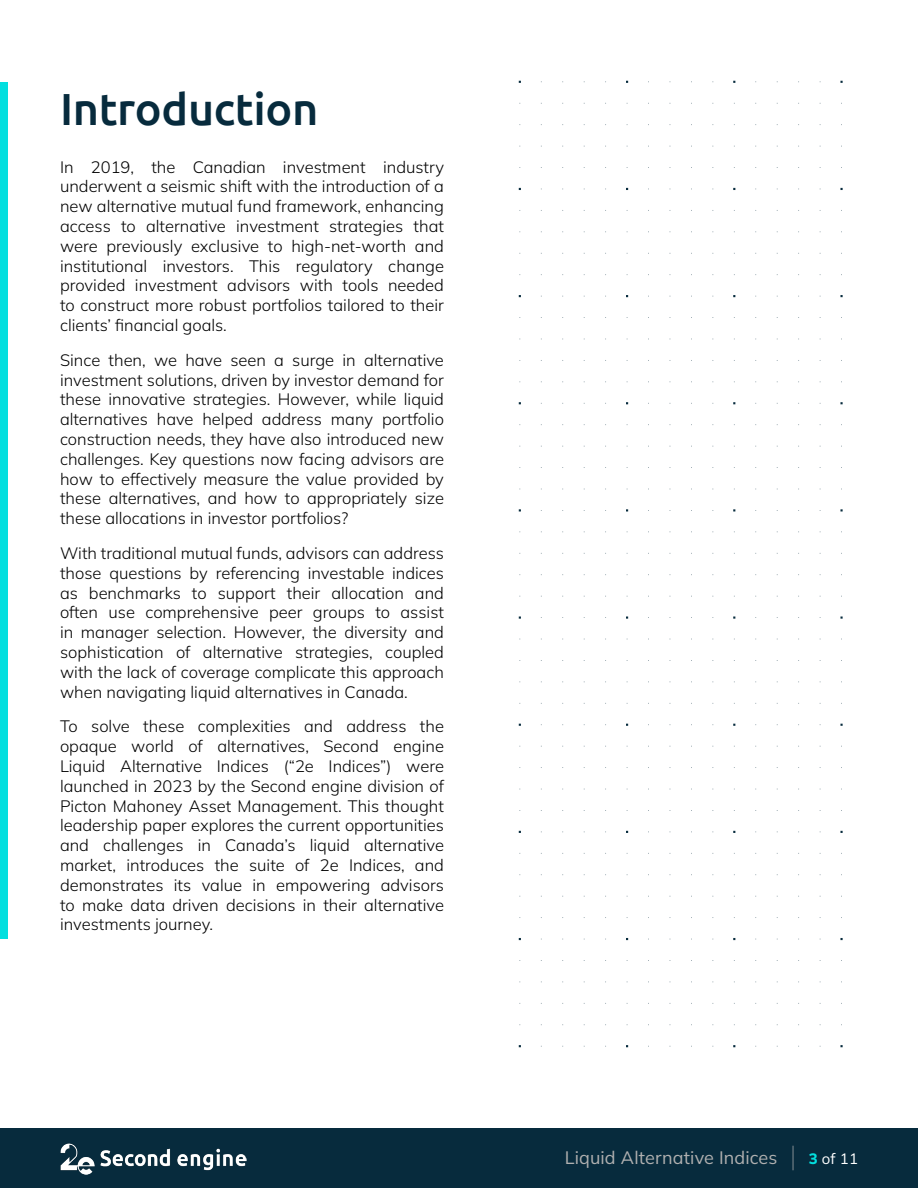
<style>
.page{position:relative;width:918px;height:1188px;background:#fff}
.page>*{position:absolute;margin:0;border:0;box-sizing:border-box;transform-origin:0 0}
.Dark_Title{font:500 45px "Ubuntu";letter-spacing:-.01em;color:#072b3d}
.t1{font:18px "Mulish";letter-spacing:.005em;color:#b0b0b0}
.t2{font:300 16.5px/19.8px "Mulish";color:#000;text-align:justify}
.t3{font:15px "Mulish";color:#fff}
.s1{font-weight:800;color:#03dfdf}
</style>
<div class="page">
<svg style="left:518px;top:81px;width:324px;height:966px"></svg>
<div style="left:0;top:1128px;width:918px;height:60px;background:#072b3d"></div>
<hr style="left:792px;top:1146px;width:2px;height:24px;background:#b0b0b0">
<img style="left:60px;top:1143px;width:186px;height:31px">
<div style="left:0;top:82px;width:8px;height:857px;background:#03dfdf"></div>
<p class="Dark_Title" style="left:60px;top:80px;width:260px">Introduction</p>
<p class="t2" style="left:60px;top:156px;width:386px">In 2019, the Canadian investment industry underwent a seismic shift with the introduction of a new alternative mutual fund framework, enhancing access to alternative investment strategies that were previously exclusive to high-net-worth and institutional investors. This regulatory change provided investment advisors with tools needed to construct more robust portfolios tailored to their clients’ financial goals.</p>
<p class="t2" style="left:60px;top:350px;width:386px">Since then, we have seen a surge in alternative investment solutions, driven by investor demand for these innovative strategies. However, while liquid alternatives have helped address many portfolio construction needs, they have also introduced new challenges. Key questions now facing advisors are how to effectively measure the value provided by these alternatives, and how to appropriately size these allocations in investor portfolios?</p>
<p class="t2" style="left:60px;top:543px;width:386px">With traditional mutual funds, advisors can address those questions by referencing investable indices as benchmarks to support their allocation and often use comprehensive peer groups to assist in manager selection. However, the diversity and sophistication of alternative strategies, coupled with the lack of coverage complicate this approach when navigating liquid alternatives in Canada.</p>
<p class="t2" style="left:60px;top:716px;width:386px">To solve these complexities and address the opaque world of alternatives, Second engine Liquid Alternative Indices (“2e Indices”) were launched in 2023 by the Second engine division of Picton Mahoney Asset Management. This thought leadership paper explores the current opportunities and challenges in Canada’s liquid alternative market, introduces the suite of 2e Indices, and demonstrates its value in empowering advisors to make data driven decisions in their alternative investments journey.</p>
<p class="t1" style="left:565px;top:1146px;width:214px">Liquid Alternative Indices</p>
<p class="t3" style="left:809px;top:1148px;width:51px"><span class="s1">3</span> of 11</p>
</div>
